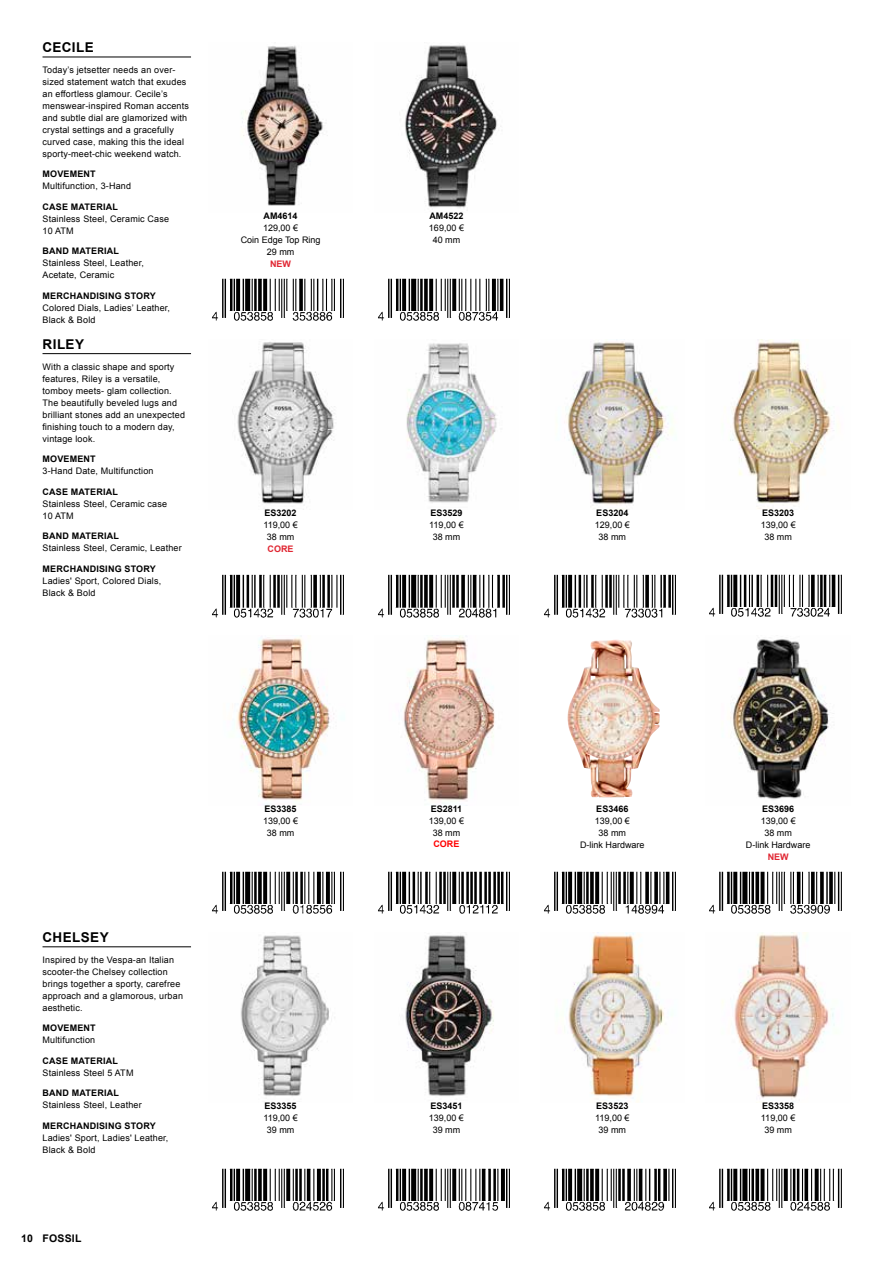
<style>
.page{position:relative;width:893px;height:1263px;background:#fff}
.page>*{position:absolute;margin:0;border:0;box-sizing:border-box;transform-origin:0 0}
.t1{font:700 13.5px "Arial";color:#000}
.t2{font:700 10.5px "Arial";letter-spacing:.02em;color:#000}
.t3{font:9px/12px "Arial";letter-spacing:.02em;color:#000;text-align:center}
.t4{font:700 9px "Arial";letter-spacing:.02em;color:#000}
.t5{font:9px/12px "Arial";color:#000;text-align:center}
.t6{font:700 9px "Arial";color:#e02632}
.t7{font:700 9px "Arial";color:#f00}
</style>
<div class="page">
<img style="left:241px;top:45px;width:87px;height:161px">
<img style="left:405px;top:45px;width:96px;height:166px">
<img style="left:212px;top:278px;width:132px;height:43px">
<img style="left:378px;top:278px;width:132px;height:43px">
<hr style="left:43px;top:57px;width:148px;height:1px;background:#000">
<img style="left:237px;top:638px;width:97px;height:167px">
<img style="left:237px;top:342px;width:98px;height:162px">
<img style="left:564px;top:339px;width:109px;height:167px">
<img style="left:406px;top:343px;width:91px;height:160px">
<img style="left:730px;top:639px;width:104px;height:161px">
<img style="left:567px;top:640px;width:93px;height:157px">
<img style="left:730px;top:339px;width:109px;height:170px">
<img style="left:403px;top:636px;width:92px;height:165px">
<img style="left:212px;top:871px;width:132px;height:43px">
<img style="left:212px;top:574px;width:132px;height:44px">
<img style="left:544px;top:574px;width:132px;height:44px">
<img style="left:378px;top:574px;width:132px;height:44px">
<img style="left:709px;top:871px;width:133px;height:43px">
<img style="left:544px;top:871px;width:132px;height:43px">
<img style="left:709px;top:574px;width:133px;height:43px">
<img style="left:378px;top:871px;width:132px;height:43px">
<hr style="left:43px;top:353px;width:148px;height:1px;background:#000">
<img style="left:240px;top:935px;width:89px;height:161px">
<img style="left:568px;top:932px;width:96px;height:170px">
<img style="left:722px;top:932px;width:113px;height:170px">
<img style="left:405px;top:934px;width:89px;height:162px">
<img style="left:212px;top:1168px;width:132px;height:43px">
<img style="left:544px;top:1168px;width:132px;height:43px">
<img style="left:709px;top:1168px;width:133px;height:43px">
<img style="left:378px;top:1168px;width:132px;height:43px">
<hr style="left:43px;top:946px;width:148px;height:1px;background:#000">
<h1 class="t1" style="left:43px;top:39px;width:19px">CECILE</h1>
<p class="t3" style="left:43px;top:64px;width:148px;text-align:left">Today’s jetsetter needs an over&shy;sized statement watch that exudes an effortless glamour. Cecile’s menswear-inspired Roman accents and subtle dial are glamorized with crystal settings and a gracefully curved case, making this the ideal sporty-meet-chic weekend watch.</p>
<p class="t4" style="left:43px;top:168px;width:48px">MOVEMENT</p>
<p class="t3" style="left:43px;top:180px;width:90px">Multifunction, 3-Hand</p>
<p class="t4" style="left:43px;top:201px;width:77px">CASE MATERIAL</p>
<p class="t3" style="left:43px;top:213px;width:128px;text-align:left">Stainless Steel, Ceramic Case<br>10 ATM</p>
<p class="t4" style="left:43px;top:245px;width:78px">BAND MATERIAL</p>
<p class="t3" style="left:43px;top:257px;width:103px;text-align:left">Stainless Steel, Leather,<br>Acetate, Ceramic</p>
<p class="t4" style="left:43px;top:290px;width:115px">MERCHANDISING STORY</p>
<p class="t3" style="left:43px;top:302px;width:129px;text-align:left">Colored Dials, Ladies’ Leather,<br>Black &amp; Bold</p>
<h1 class="t1" style="left:43px;top:335px;width:43px">RILEY</h1>
<p class="t3" style="left:43px;top:360px;width:144px;text-align:left">With a classic shape and sporty features, Riley is a versatile, tomboy meets- glam collection.<br>The beautifully beveled lugs and brilliant stones add an unexpected finishing touch to a modern day, vintage look.</p>
<p class="t4" style="left:43px;top:453px;width:48px">MOVEMENT</p>
<p class="t3" style="left:43px;top:465px;width:113px">3-Hand Date, Multifunction</p>
<p class="t4" style="left:43px;top:485px;width:77px">CASE MATERIAL</p>
<p class="t3" style="left:43px;top:497px;width:126px;text-align:left">Stainless Steel, Ceramic case<br>10 ATM</p>
<p class="t4" style="left:43px;top:530px;width:78px">BAND MATERIAL</p>
<p class="t3" style="left:43px;top:542px;width:141px">Stainless Steel, Ceramic, Leather</p>
<p class="t4" style="left:43px;top:562px;width:115px">MERCHANDISING STORY</p>
<p class="t3" style="left:43px;top:574px;width:120px;text-align:left">Ladies' Sport, Colored Dials,<br>Black &amp; Bold</p>
<p class="t4" style="left:264px;top:210px;width:36px">AM4614</p>
<p class="t5" style="left:241px;top:222px;width:81px">129,00 €<br>Coin Edge Top Ring<br>29 mm</p>
<p class="t6" style="left:270px;top:258px;width:22px">NEW</p>
<p class="t4" style="left:265px;top:507px;width:34px">ES3202</p>
<p class="t3" style="left:263px;top:519px;width:36px">119,00 €<br>38 mm</p>
<p class="t6" style="left:268px;top:543px;width:28px">CORE</p>
<h1 class="t1" style="left:43px;top:928px;width:21px">CHELSE</h1>
<h1 class="t1" style="left:100px;top:928px;width:11px">Y</h1>
<p class="t3" style="left:43px;top:954px;width:142px;text-align:left">Inspired by the Vespa-an Italian scooter-the Chelsey collection brings together a sporty, carefree approach and a glamorous, urban aesthetic.</p>
<p class="t4" style="left:43px;top:1022px;width:48px">MOVEMENT</p>
<p class="t3" style="left:43px;top:1034px;width:54px">Multifunction</p>
<p class="t4" style="left:43px;top:1054px;width:77px">CASE MATERIAL</p>
<p class="t3" style="left:43px;top:1066px;width:92px">Stainless Steel 5 ATM</p>
<p class="t4" style="left:43px;top:1087px;width:78px">BAND MATERIAL</p>
<p class="t3" style="left:43px;top:1099px;width:101px">Stainless Steel, Leather</p>
<p class="t4" style="left:43px;top:1119px;width:115px">MERCHANDISING STORY</p>
<p class="t3" style="left:43px;top:1131px;width:127px;text-align:left">Ladies' Sport, Ladies' Leather,<br>Black &amp; Bold</p>
<p class="t2" style="left:21px;top:1231px;width:62px">10 FOSSIL</p>
<p class="t4" style="left:265px;top:803px;width:34px">ES3385</p>
<p class="t3" style="left:263px;top:815px;width:37px">139,00 €<br>38 mm</p>
<p class="t4" style="left:265px;top:1100px;width:34px">ES3355</p>
<p class="t3" style="left:263px;top:1112px;width:36px">119,00 €<br>39 mm</p>
<p class="t4" style="left:429px;top:210px;width:36px">AM4522</p>
<p class="t3" style="left:429px;top:222px;width:37px">169,00 €<br>40 mm</p>
<p class="t4" style="left:430px;top:507px;width:34px">ES3529</p>
<p class="t3" style="left:429px;top:519px;width:36px">119,00 €<br>38 mm</p>
<p class="t4" style="left:431px;top:803px;width:33px">ES2811</p>
<p class="t3" style="left:429px;top:815px;width:37px">139,00 €<br>38 mm</p>
<p class="t7" style="left:433px;top:838px;width:28px">CORE</p>
<p class="t4" style="left:430px;top:1100px;width:34px">ES3451</p>
<p class="t3" style="left:429px;top:1112px;width:37px">139,00 €<br>39 mm</p>
<p class="t4" style="left:596px;top:507px;width:34px">ES3204</p>
<p class="t3" style="left:595px;top:519px;width:37px">129,00 €<br>38 mm</p>
<p class="t4" style="left:762px;top:506px;width:34px">ES3203</p>
<p class="t3" style="left:761px;top:519px;width:37px">139,00 €<br>38 mm</p>
<p class="t4" style="left:596px;top:803px;width:34px">ES3466</p>
<p class="t5" style="left:580px;top:815px;width:66px">139,00 €<br>38 mm<br>D-link Hardware</p>
<p class="t4" style="left:596px;top:1100px;width:34px">ES3523</p>
<p class="t3" style="left:595px;top:1112px;width:36px">119,00 €<br>39 mm</p>
<p class="t4" style="left:762px;top:803px;width:34px">ES3696</p>
<p class="t5" style="left:746px;top:815px;width:66px">139,00 €<br>38 mm<br>D-link Hardware</p>
<p class="t6" style="left:768px;top:851px;width:22px">NEW</p>
<p class="t4" style="left:762px;top:1100px;width:34px">ES3358</p>
<p class="t3" style="left:761px;top:1112px;width:36px">119,00 €<br>39 mm</p>
</div>
